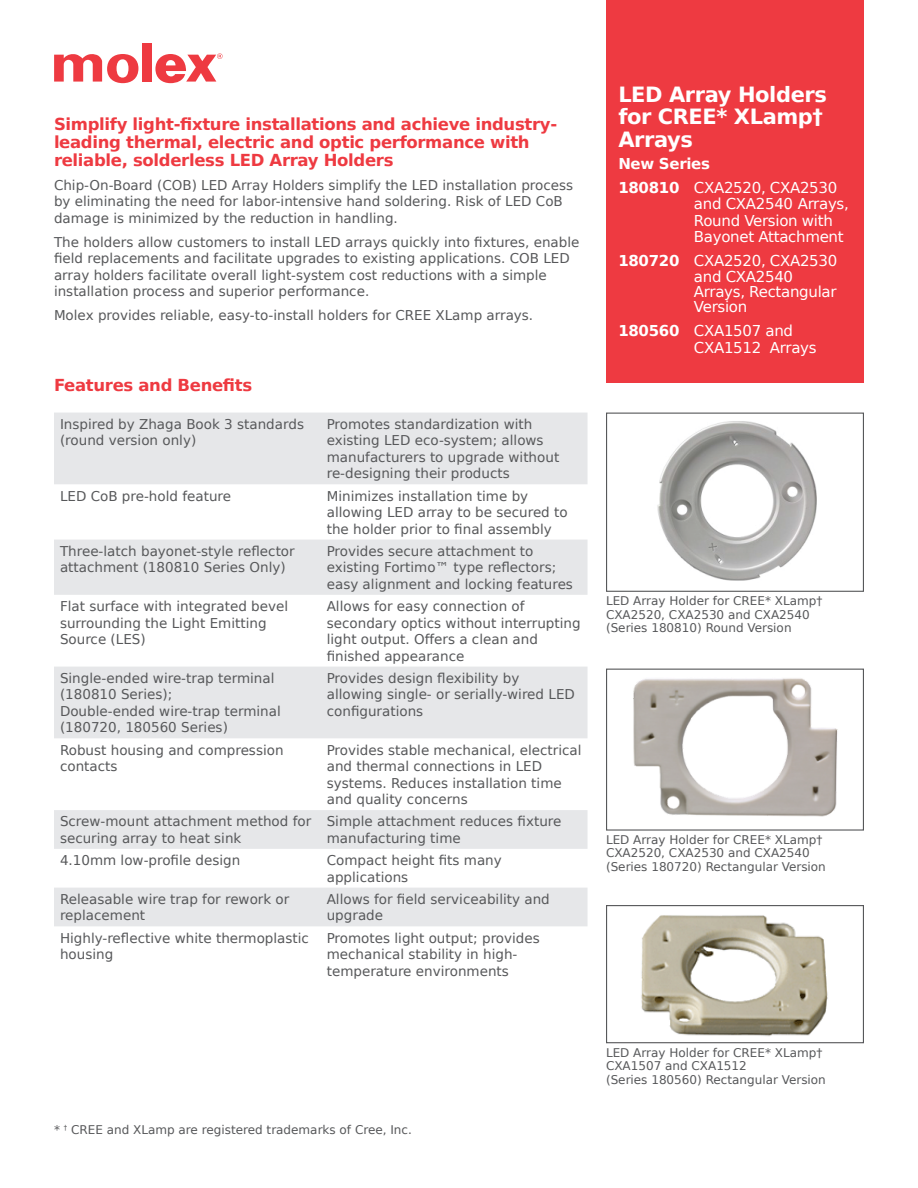
<style>
.page{position:relative;width:918px;height:1188px;background:#fff}
.page>*{position:absolute;margin:0;border:0;box-sizing:border-box;transform-origin:0 0}
.product_name{font:700 21px/22.5px "Bitstream Vera Sans";letter-spacing:-.02em;color:#fff}
.subhead_red{font:700 16.5px/18px "Bitstream Vera Sans";letter-spacing:-.02em;color:#ee3a41}
.subhead_red-2{font:15px/16.5px "Bitstream Vera Sans";letter-spacing:-.02em;color:#fff}
.subhead_red-3{font:700 15px "Bitstream Vera Sans";letter-spacing:-.02em;color:#fff}
.text_body{font:13.5px/16.5px "Bitstream Vera Sans";color:#57585a}
.subhead_red-4{font:13.5px/16.5px "Bitstream Vera Sans";color:#57585a}
.footnote{font:12px/13.5px "Bitstream Vera Sans";color:#57585a}
.s1{font-weight:700}
</style>
<div class="page">
<div style="left:142px;top:43px;width:9px;height:39px;background:#ee3a41"></div>
<svg style="left:54px;top:54px;width:84px;height:29px"></svg>
<svg style="left:155px;top:53px;width:68px;height:30px"></svg>
<div style="left:606px;top:0;width:258px;height:382px;background:#ee3a41"></div>
<img style="left:657px;top:421px;width:160px;height:160px">
<div style="left:606px;top:413px;width:258px;height:179px;border:1px solid #57585a"></div>
<img style="left:633px;top:678px;width:205px;height:139px">
<div style="left:606px;top:669px;width:258px;height:162px;border:1px solid #57585a"></div>
<img style="left:641px;top:915px;width:187px;height:121px">
<div style="left:606px;top:905px;width:258px;height:138px;border:1px solid #57585a"></div>
<svg style="left:54px;top:413px;width:534px;height:513px;fill:#e6e7e9"></svg>
<p class="subhead_red" style="left:54px;top:115px;width:505px">Simplify light-fixture installations and achieve industry&shy;leading thermal, electric and optic performance with reliable, solderless LED Array Holders</p>
<p class="subhead_red-4" style="left:54px;top:177px;width:521px">Chip-On-Board (COB) LED Array Holders simplify the LED installation process by eliminating the need for labor-intensive hand soldering. Risk of LED CoB damage is minimized by the reduction in handling.</p>
<p class="text_body" style="left:54px;top:234px;width:527px">The holders allow customers to install LED arrays quickly into fixtures, enable field replacements and facilitate upgrades to existing applications. COB LED array holders facilitate overall light-system cost reductions with a simple installation process and superior performance.</p>
<p class="text_body" style="left:54px;top:307px;width:481px">Molex provides reliable, easy-to-install holders for CREE XLamp arrays.</p>
<p class="subhead_red" style="left:54px;top:376px;width:200px">Features and Benefits</p>
<p class="text_body" style="left:60px;top:416px;width:246px">Inspired by Zhaga Book 3 standards (round version only)</p>
<p class="text_body" style="left:327px;top:416px;width:234px">Promotes standardization with existing LED eco-system; allows manufacturers to upgrade without re-designing their products</p>
<p class="text_body" style="left:60px;top:488px;width:173px">LED CoB pre-hold feature</p>
<p class="text_body" style="left:327px;top:488px;width:242px">Minimizes installation time by allowing LED array to be secured to the holder prior to final assembly</p>
<p class="text_body" style="left:60px;top:543px;width:236px">Three-latch bayonet-style reflector attachment (180810 Series Only)</p>
<p class="text_body" style="left:327px;top:543px;width:248px">Provides secure attachment to existing Fortimo™ type reflectors; easy alignment and locking features</p>
<p class="text_body" style="left:60px;top:598px;width:230px">Flat surface with integrated bevel surrounding the Light Emitting<br>Source (LES)</p>
<p class="text_body" style="left:327px;top:598px;width:255px">Allows for easy connection of secondary optics without interrupting light output. Offers a clean and finished appearance</p>
<p class="text_body" style="left:60px;top:670px;width:216px">Single-ended wire-trap terminal (180810 Series);</p>
<p class="text_body" style="left:60px;top:703px;width:222px">Double-ended wire-trap terminal (180720, 180560 Series)</p>
<p class="text_body" style="left:327px;top:670px;width:250px">Provides design flexibility by allowing single- or serially-wired LED configurations</p>
<p class="text_body" style="left:60px;top:742px;width:225px">Robust housing and compression contacts</p>
<p class="text_body" style="left:327px;top:742px;width:256px">Provides stable mechanical, electrical and thermal connections in LED systems. Reduces installation time and quality concerns</p>
<p class="text_body" style="left:60px;top:813px;width:253px">Screw-mount attachment method for securing array to heat sink</p>
<p class="text_body" style="left:327px;top:813px;width:236px">Simple attachment reduces fixture manufacturing time</p>
<p class="text_body" style="left:60px;top:852px;width:182px">4.10mm low-profile design</p>
<p class="text_body" style="left:327px;top:852px;width:177px">Compact height fits many applications</p>
<p class="text_body" style="left:60px;top:891px;width:231px">Releasable wire trap for rework or replacement</p>
<p class="text_body" style="left:327px;top:891px;width:225px">Allows for field serviceability and upgrade</p>
<p class="text_body" style="left:60px;top:930px;width:251px">Highly-reflective white thermoplastic housing</p>
<p class="text_body" style="left:327px;top:930px;width:215px">Promotes light output; provides mechanical stability in high&shy;temperature environments</p>
<p class="product_name" style="left:618px;top:83px;width:210px">LED Array Holders for CREE* XLamp†<br>Arrays</p>
<p class="subhead_red-3" style="left:618px;top:155px;width:93px">New Series</p>
<p class="subhead_red-2" style="left:694px;top:179px;width:156px;text-indent:-76px"><span class="s1">180810</span> CXA2520, CXA2530 and CXA2540 Arrays,<br>Round Version with<br>Bayonet Attachment</p>
<p class="subhead_red-2" style="left:694px;top:252px;width:145px;text-indent:-76px"><span class="s1">180720</span> CXA2520, CXA2530 and CXA2540</p>
<p class="subhead_red-2" style="left:694px;top:285px;width:144px;line-height:15px">Arrays, Rectangular<br>Version</p>
<p class="subhead_red-2" style="left:694px;top:323px;width:124px;text-indent:-76px"><span class="s1">180560</span> CXA1507 and<br>CXA1512 Arrays</p>
<p class="footnote" style="left:606px;top:594px;width:218px">LED Array Holder for CREE* XLamp†<br>CXA2520, CXA2530 and CXA2540</p>
<p class="footnote" style="left:606px;top:621px;width:187px">(Series 180810) Round Version</p>
<p class="footnote" style="left:606px;top:833px;width:218px">LED Array Holder for CREE* XLamp†<br>CXA2520, CXA2530 and CXA2540</p>
<p class="footnote" style="left:606px;top:860px;width:221px">(Series 180720) Rectangular Version</p>
<p class="footnote" style="left:54px;top:1124px;width:360px">* <sup>†</sup> CREE and XLamp are registered trademarks of Cree, Inc.</p>
<p class="footnote" style="left:606px;top:1046px;width:218px">LED Array Holder for CREE* XLamp†<br>CXA1507 and CXA1512</p>
<p class="footnote" style="left:606px;top:1073px;width:221px">(Series 180560) Rectangular Version</p>
</div>
